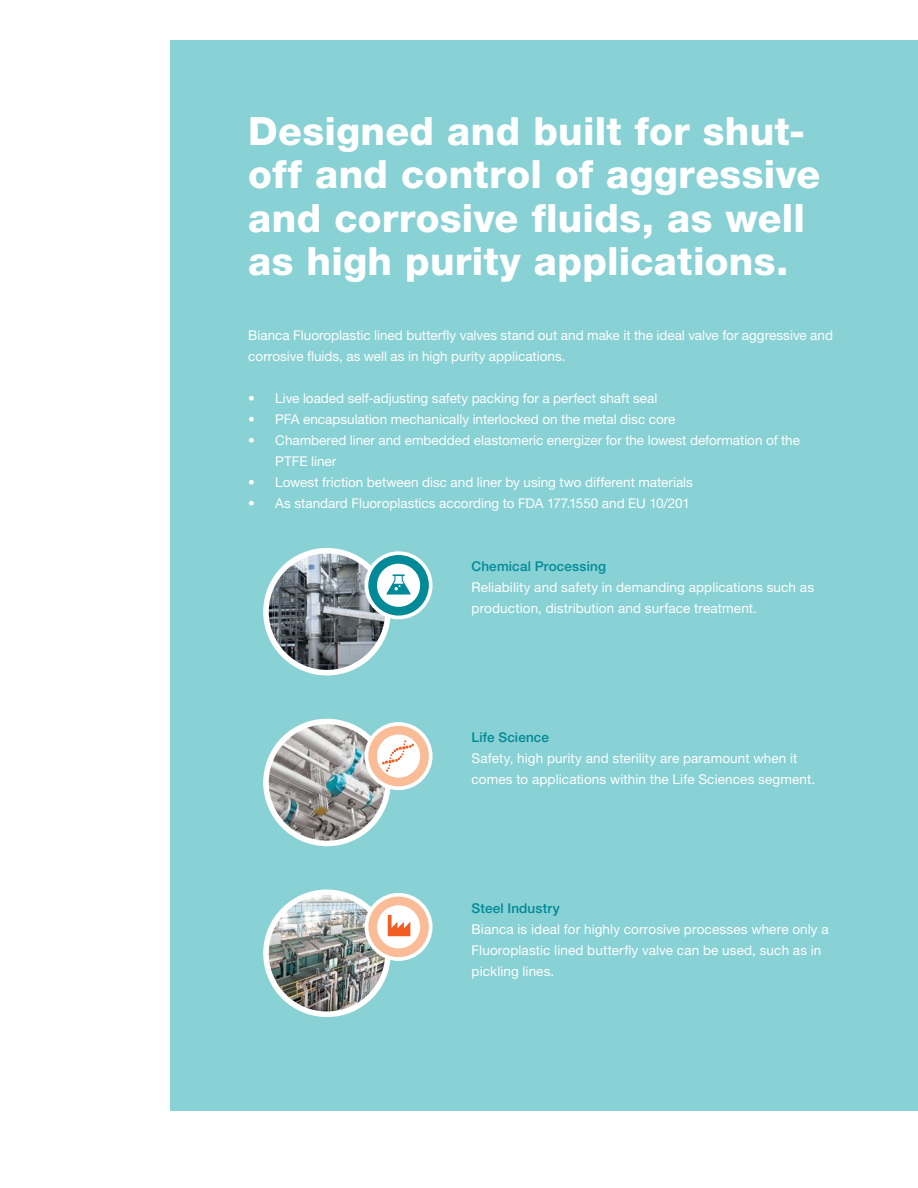
<style>
.page{position:relative;width:918px;height:1188px;background:#fff}
.page>*{position:absolute;margin:0;border:0;box-sizing:border-box;transform-origin:0 0}
.t1{font:800 39px/43.5px "Helvetica Neue";letter-spacing:.01em;color:#fff}
.t2{font:13.5px/21px "Helvetica Neue";letter-spacing:.005em;color:#fff}
.t3{font:500 13.5px "Helvetica Neue";letter-spacing:.01em;color:#008996}
.t4{font:500 13.5px "Helvetica Neue";letter-spacing:.01em;color:#008b98}
</style>
<div class="page">
<div style="left:171px;top:40px;width:747px;height:1070px;background:#88d1d4"></div>
<div style="left:263px;top:548px;width:128px;height:127px;background:#fff;border-radius:50%"></div>
<img style="left:269px;top:554px;width:116px;height:116px;border-radius:58px">
<svg style="left:365px;top:551px;width:68px;height:68px"></svg>
<div style="left:368px;top:555px;width:61px;height:61px;background:#008996;border-radius:50%"></div>
<div style="left:377px;top:564px;width:43px;height:43px;background:#fff;border-radius:50%"></div>
<svg style="left:386px;top:574px;width:25px;height:21px"></svg>
<div style="left:263px;top:719px;width:128px;height:127px;background:#fff;border-radius:50%"></div>
<img style="left:269px;top:724px;width:116px;height:117px;border-radius:58px">
<svg style="left:365px;top:722px;width:68px;height:68px"></svg>
<div style="left:368px;top:726px;width:61px;height:60px;background:#fabc97;border-radius:50%"></div>
<div style="left:377px;top:734px;width:43px;height:44px;background:#fff;border-radius:50%"></div>
<svg style="left:382px;top:740px;width:32px;height:32px"></svg>
<div style="left:263px;top:890px;width:128px;height:127px;background:#fff;border-radius:50%"></div>
<img style="left:269px;top:895px;width:116px;height:116px;border-radius:58px">
<div style="left:365px;top:893px;width:68px;height:68px;background:#fff;border-radius:50%"></div>
<svg style="left:368px;top:897px;width:61px;height:60px"></svg>
<p class="t1" style="left:248px;top:109px;width:573px">Designed and built for shut&shy;off and control of aggressive and corrosive fluids, as well as high purity applications.</p>
<p class="t2" style="left:248px;top:324px;width:586px">Bianca Fluoroplastic lined butterfly valves stand out and make it the ideal valve for aggressive and corrosive fluids, as well as in high purity applications.</p>
<p class="t2" style="left:248px;top:387px;width:411px">• Live loaded self-adjusting safety packing for a perfect shaft seal</p>
<p class="t2" style="left:248px;top:408px;width:429px">• PFA encapsulation mechanically interlocked on the metal disc core</p>
<p class="t2" style="left:275px;top:429px;width:526px;text-indent:-27px">• Chambered liner and embedded elastomeric energizer for the lowest deformation of the<br>PTFE liner</p>
<p class="t2" style="left:248px;top:471px;width:446px">• Lowest friction between disc and liner by using two different materials</p>
<p class="t2" style="left:248px;top:492px;width:443px">• As standard Fluoroplastics according to FDA 177.1550 and EU 10/201</p>
<p class="t4" style="left:472px;top:556px;width:136px">Chemical Processing</p>
<p class="t2" style="left:472px;top:577px;width:344px">Reliability and safety in demanding applications such as production, distribution and surface treatment.</p>
<p class="t3" style="left:472px;top:727px;width:79px">Life Science</p>
<p class="t2" style="left:472px;top:748px;width:345px">Safety, high purity and sterility are paramount when it comes to applications within the Life Sciences segment.</p>
<p class="t3" style="left:472px;top:897px;width:90px">Steel Industry</p>
<p class="t2" style="left:472px;top:919px;width:359px">Bianca is ideal for highly corrosive processes where only a<br>Fluoroplastic lined butterfly valve can be used, such as in pickling lines.</p>
</div>
